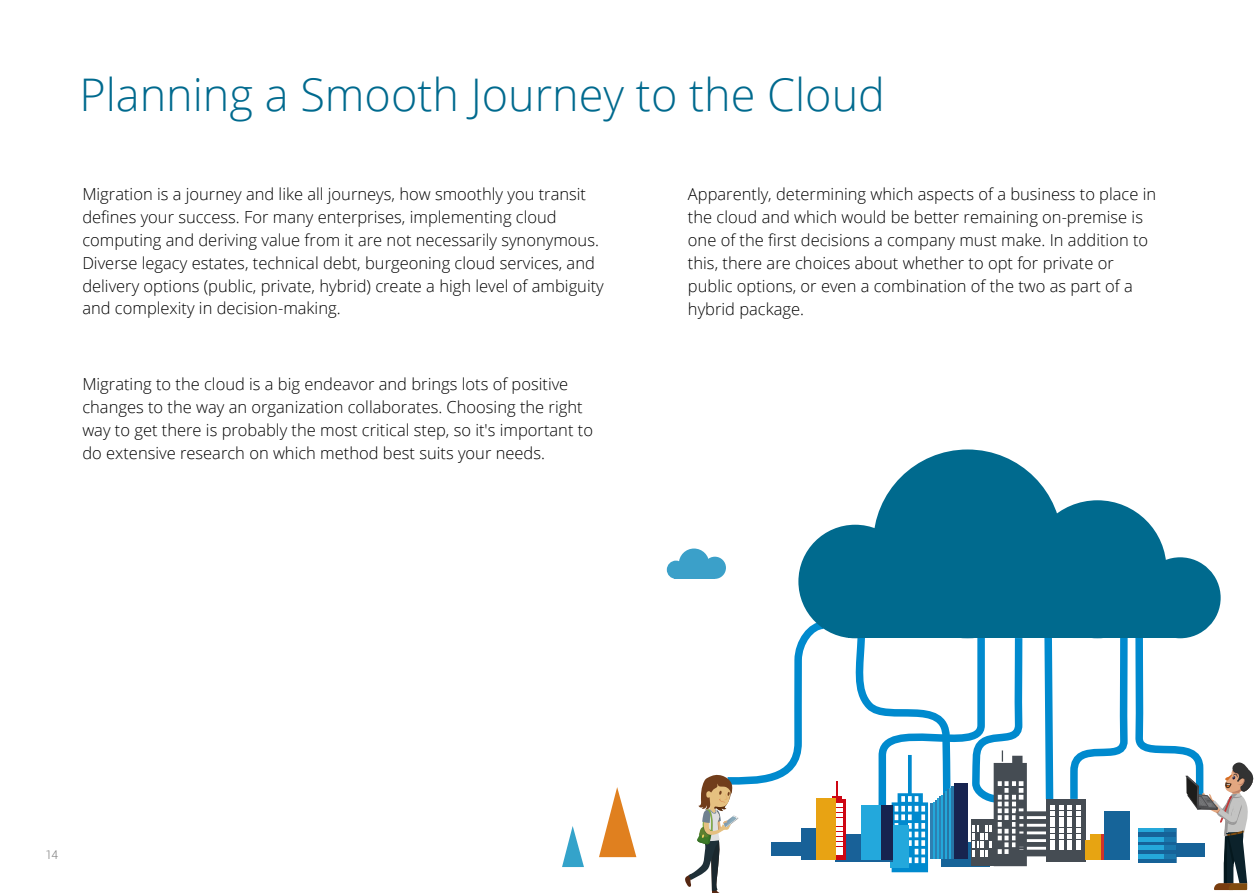
<style>
.page{position:relative;width:1259px;height:893px;background:#fff}
.page>*{position:absolute;margin:0;border:0;box-sizing:border-box;transform-origin:0 0}
.t1{font:300 45px "Open Sans";color:#006a8e}
.t2{font:300 16.5px/22.8px "Open Sans";color:#000}
.t3{font:300 12px "Roboto";color:#808080}
</style>
<div class="page">
<div style="left:834px;top:834px;width:58px;height:27px;background:#186198"></div>
<svg style="left:837px;top:799px;width:9px;height:61px"></svg>
<hr style="left:820px;top:803px;width:22px;height:4px;background:#fff">
<hr style="left:820px;top:808px;width:22px;height:4px;background:#fff">
<hr style="left:820px;top:813px;width:22px;height:4px;background:#fff">
<hr style="left:820px;top:818px;width:22px;height:3px;background:#fff">
<hr style="left:820px;top:822px;width:22px;height:4px;background:#fff">
<hr style="left:820px;top:827px;width:22px;height:4px;background:#fff">
<hr style="left:820px;top:832px;width:22px;height:4px;background:#fff">
<hr style="left:820px;top:837px;width:22px;height:4px;background:#fff">
<hr style="left:820px;top:842px;width:22px;height:4px;background:#fff">
<hr style="left:820px;top:847px;width:22px;height:3px;background:#fff">
<hr style="left:820px;top:851px;width:22px;height:4px;background:#fff">
<div style="left:832px;top:796px;width:10px;height:7px;background:#ce0613"></div>
<svg style="left:562px;top:826px;width:22px;height:41px"></svg>
<svg style="left:599px;top:787px;width:37px;height:70px"></svg>
<svg style="left:854px;top:626px;width:400px;height:265px"></svg>
<svg style="left:685px;top:619px;width:152px;height:274px"></svg>
<div style="left:679px;top:548px;width:30px;height:31px;background:#3ba0c9;border-radius:50%"></div>
<div style="left:704px;top:557px;width:22px;height:22px;background:#3ba0c9;border-radius:50%"></div>
<div style="left:667px;top:561px;width:18px;height:18px;background:#3ba0c9;border-radius:50%"></div>
<div style="left:675px;top:570px;width:40px;height:9px;background:#3ba0c9"></div>
<div style="left:798px;top:525px;width:114px;height:113px;background:#006a8e;border-radius:50%"></div>
<div style="left:873px;top:449px;width:189px;height:189px;background:#006a8e;border-radius:50%"></div>
<div style="left:1028px;top:500px;width:138px;height:138px;background:#006a8e;border-radius:50%"></div>
<div style="left:1139px;top:557px;width:81px;height:81px;background:#006a8e;border-radius:50%"></div>
<div style="left:848px;top:585px;width:335px;height:53px;background:#006a8e"></div>
<h1 class="t1" style="left:79px;top:64px;width:807px">Planning a Smooth Journey to the Cloud</h1>
<p class="t2" style="left:82px;top:183px;width:523px">Migration is a journey and like all journeys, how smoothly you transit defines your success. For many enterprises, implementing cloud computing and deriving value from it are not necessarily synonymous.<br>Diverse legacy estates, technical debt, burgeoning cloud services, and delivery options (public, private, hybrid) create a high level of ambiguity and complexity in decision-making.</p>
<p class="t2" style="left:82px;top:372px;width:512px">Migrating to the cloud is a big endeavor and brings lots of positive changes to the way an organization collaborates. Choosing the right way to get there is probably the most critical step, so it's important to do extensive research on which method best suits your needs.</p>
<p class="t2" style="left:688px;top:183px;width:470px">Apparently, determining which aspects of a business to place in the cloud and which would be better remaining on-premise is one of the first decisions a company must make. In addition to this, there are choices about whether to opt for private or public options, or even a combination of the two as part of a hybrid package.</p>
<p class="t3" style="left:45px;top:846px;width:14px">14</p>
</div>
